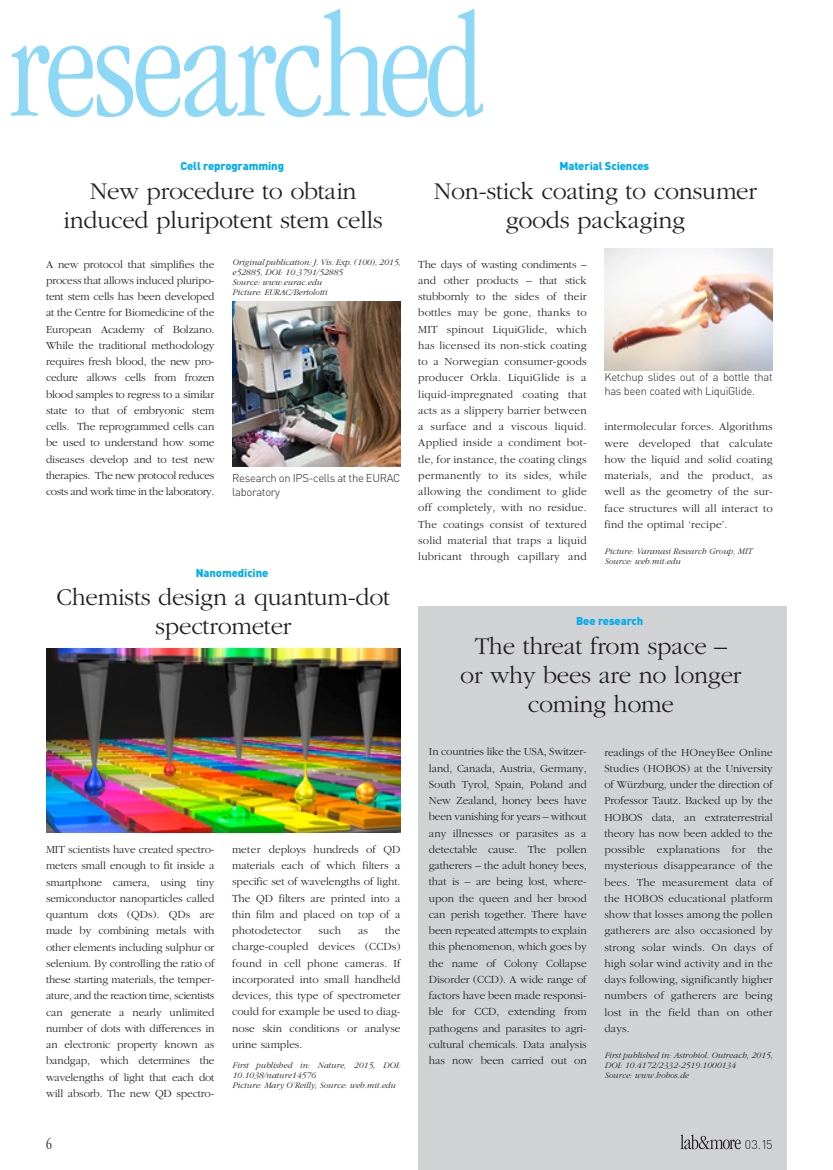
<style>
.page{position:relative;width:833px;height:1170px;background:#fff}
.page>*{position:absolute;margin:0;border:0;box-sizing:border-box;transform-origin:0 0}
.t1{font:300 condensed 150px "Garamond";letter-spacing:-.015em;color:#8dd7f7}
.t2{font:300 25px/28.8px "Garamond";letter-spacing:-.01em;color:#231f20;text-align:center}
.t3{font:300 condensed 15px "Garamond";color:#231f20}
.t4{font:300 12.5px "DIN";color:#231f20}
.t5{font:300 11.25px/16.2px "Garamond";color:#231f20;text-align:justify}
.t6{font:300 11.25px/13.8px "DIN Pro";letter-spacing:-.025em;color:#231f20}
.t7{font:900 11.25px "DIN Pro";letter-spacing:-.01em;color:#00aeef}
.t8{font:italic 300 8.75px/10px "Garamond";color:#231f20}
</style>
<div class="page">
<div style="left:418px;top:606px;width:369px;height:563px;background:#d1d2d4"></div>
<svg style="left:680px;top:1134px;width:60px;height:15px"></svg>
<img style="left:604px;top:249px;width:168px;height:121px">
<img style="left:232px;top:302px;width:168px;height:164px">
<img style="left:46px;top:648px;width:354px;height:184px">
<h1 class="t1" style="left:7px;top:-13px;width:478px">researched</h1>
<p class="t7" style="left:180px;top:158px;width:105px">Cell reprogramming</p>
<h2 class="t2" style="left:64px;top:177px;width:321px">New procedure to obtain induced pluripotent stem cells</h2>
<p class="t7" style="left:559px;top:158px;width:91px">Material Sciences</p>
<h2 class="t2" style="left:434px;top:177px;width:324px">Non-stick coating to consumer goods packaging</h2>
<p class="t8" style="left:232px;top:258px;width:170px">Original publication: J. Vis. Exp. (100), 2015, e52885, DOI: 10.3791/52885<br>Source: www.eurac.edu<br>Picture: EURAC/Bertolotti</p>
<p class="t5" style="left:46px;top:256px;width:170px">A new protocol that simplifies the process that allows induced pluripo&shy;tent stem cells has been developed at the Centre for Biomedicine of the European Academy of Bolzano.<br>While the traditional methodology requires fresh blood, the new pro&shy;cedure allows cells from frozen blood samples to regress to a similar state to that of embryonic stem cells. The reprogrammed cells can be used to understand how some diseases develop and to test new therapies. The new protocol reduces costs and work time in the laboratory.</p>
<p class="t5" style="left:418px;top:256px;width:170px">The days of wasting condiments – and other products – that stick stubbornly to the sides of their bottles may be gone, thanks to MIT spinout LiquiGlide, which has licensed its non-stick coating to a Norwegian consumer-goods producer Orkla. LiquiGlide is a liquid-impregnated coating that acts as a slippery barrier between a surface and a viscous liquid.<br>Applied inside a condiment bot&shy;tle, for instance, the coating clings permanently to its sides, while allowing the condiment to glide off completely, with no residue.<br>The coatings consist of textured solid material that traps a liquid lubricant through capillary and</p>
<p class="t6" style="left:232px;top:470px;width:170px">Research on IPS-cells at the EURAC laboratory</p>
<p class="t6" style="left:604px;top:369px;width:170px">Ketchup slides out of a bottle that has been coated with LiquiGlide.</p>
<p class="t5" style="left:604px;top:418px;width:170px">intermolecular forces. Algorithms were developed that calculate how the liquid and solid coating materials, and the product, as well as the geometry of the sur&shy;face structures will all interact to find the optimal ‘recipe’.</p>
<p class="t8" style="left:604px;top:546px;width:149px">Picture: Varanasi Research Group, MIT<br>Source: web.mit.edu</p>
<p class="t7" style="left:196px;top:565px;width:74px">Nanomedicine</p>
<h2 class="t2" style="left:56px;top:583px;width:335px">Chemists design a quantum-dot spectrometer</h2>
<p class="t5" style="left:46px;top:841px;width:170px">MIT scientists have created spectro&shy;meters small enough to fit inside a smartphone camera, using tiny semiconductor nanoparticles called quantum dots (QDs). QDs are made by combining metals with other elements including sulphur or selenium. By controlling the ratio of these starting materials, the temper&shy;ature, and the reaction time, scientists can generate a nearly unlimited number of dots with differences in an electronic property known as bandgap, which determines the wavelengths of light that each dot will absorb. The new QD spectro-</p>
<p class="t5" style="left:232px;top:841px;width:170px">meter deploys hundreds of QD materials each of which filters a specific set of wavelengths of light.<br>The QD filters are printed into a thin film and placed on top of a photodetector</p>
<p class="t5" style="left:232px;top:922px;width:170px;text-indent:153px">the charge-coupled devices (CCDs) found in cell phone cameras. If incorporated into small handheld devices, this type of spectrometer could for example be used to diag&shy;nose skin conditions or analyse urine samples.</p>
<p class="t8" style="left:232px;top:1060px;width:170px">First published in: Nature, 2015, DOI:<br>10.1038/nature14576<br>Picture: Mary O’Reilly, Source: web.mit.edu</p>
<p class="t5" style="left:318px;top:922px;width:24px">such</p>
<p class="t5" style="left:358px;top:922px;width:12px">as</p>
<p class="t7" style="left:576px;top:613px;width:69px">Bee research</p>
<h2 class="t2" style="left:460px;top:632px;width:283px">The threat from space –<br>or why bees are no longer coming home</h2>
<p class="t5" style="left:429px;top:743px;width:159px">In countries like the USA, Switzer&shy;land, Canada, Austria, Germany, South Tyrol, Spain, Poland and New Zealand, honey bees have been vanishing for years – without any illnesses or parasites as a detectable cause. The pollen gatherers – the adult honey bees, that is – are being lost, where&shy;upon the queen and her brood can perish together. There have been repeated attempts to explain this phenomenon, which goes by the name of Colony Collapse Disorder (CCD). A wide range of factors have been made responsi&shy;ble for CCD, extending from pathogens and parasites to agri&shy;cultural chemicals. Data analysis has now been carried out on</p>
<p class="t5" style="left:604px;top:743px;width:170px">readings of the HOneyBee Online Studies (HOBOS) at the University of Würzburg, under the direction of Professor Tautz. Backed up by the HOBOS data, an extraterrestrial theory has now been added to the possible explanations for the mysterious disappearance of the bees. The measurement data of the HOBOS educational platform show that losses among the pollen gatherers are also occasioned by strong solar winds. On days of high solar wind activity and in the days following, significantly higher numbers of gatherers are being lost in the field than on other days.</p>
<p class="t8" style="left:604px;top:1050px;width:170px">First published in: Astrobiol. Outreach, 2015,<br>DOI: 10.4172/2332-2519.1000134<br>Source: www.hobos.de</p>
<h3 class="t3" style="left:46px;top:1136px;width:7px">6</h3>
<p class="t4" style="left:745px;top:1136px;width:29px">03.15</p>
</div>
